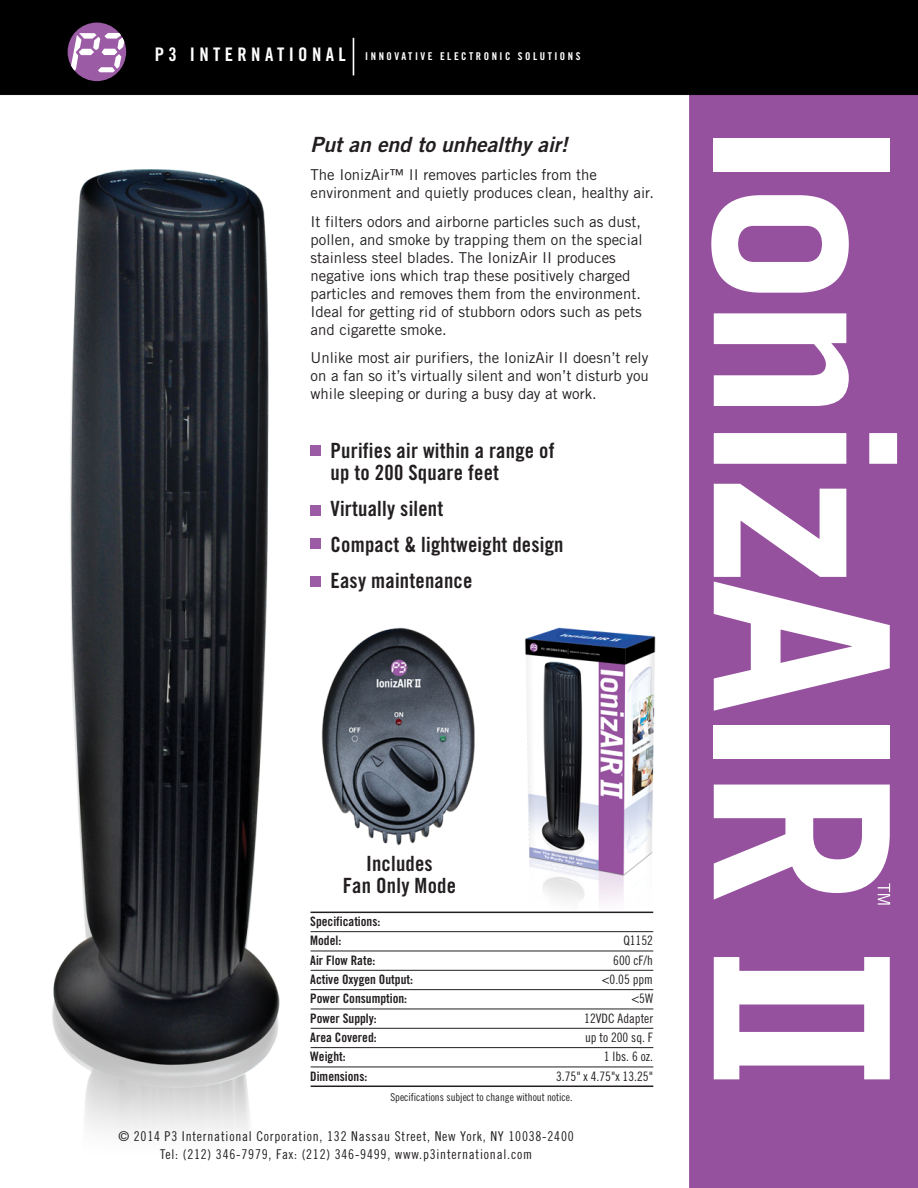
<style>
.page{position:relative;width:918px;height:1188px;background:#fff}
.page>*{position:absolute;margin:0;border:0;box-sizing:border-box;transform-origin:0 0}
.t1{font:21px/22.5px "Trade Gothic Bold Cond Twenty";letter-spacing:.01em;color:#231f20}
.t2{font:italic 21px "Trade Gothic Bold Two";color:#231f20}
.t3{font:15px/18px "Trade Gothic";color:#231f20}
.t4{font:13.5px/18px "Trade Gothic Cond Eighteen";letter-spacing:.055em;color:#231f20;text-align:center}
.t5{font:13.05px/19.4px "Trade Gothic Bold Cond Twenty";color:#231f20}
.t6{font:13.05px/19.4px "Trade Gothic Cond Eighteen";color:#231f20;text-align:right}
.t7{font:10.8px "Trade Gothic Bold Cond Twenty";letter-spacing:.235em;color:#fff}
.t8{font:10.8px "Trade Gothic Cond Eighteen";color:#231f20}
.s1{font-size:18.75px}
</style>
<div class="page">
<img style="left:0;top:0;width:918px;height:1188px">
<div style="left:68px;top:23px;width:58px;height:58px;background:#9b5ba5;border-radius:50%"></div>
<svg style="left:71px;top:33px;width:53px;height:39px"></svg>
<hr style="left:353px;top:38px;width:1px;height:37px;background:#fff">
<div style="left:311px;top:445px;width:10px;height:11px;background:#9b5ba5"></div>
<div style="left:311px;top:505px;width:10px;height:10px;background:#9b5ba5"></div>
<div style="left:311px;top:538px;width:10px;height:11px;background:#9b5ba5"></div>
<div style="left:311px;top:576px;width:10px;height:11px;background:#9b5ba5"></div>
<hr style="left:311px;top:912px;width:342px;height:1px;background:#231f20">
<hr style="left:311px;top:951px;width:342px;height:1px;background:#231f20">
<hr style="left:311px;top:931px;width:342px;height:1px;background:#231f20">
<hr style="left:311px;top:989px;width:342px;height:1px;background:#231f20">
<hr style="left:311px;top:970px;width:342px;height:1px;background:#231f20">
<hr style="left:311px;top:1009px;width:342px;height:1px;background:#231f20">
<hr style="left:311px;top:1028px;width:342px;height:1px;background:#231f20">
<hr style="left:311px;top:1047px;width:342px;height:1px;background:#231f20">
<hr style="left:311px;top:1067px;width:342px;height:1px;background:#231f20">
<hr style="left:311px;top:1086px;width:342px;height:1px;background:#231f20">
<div style="left:714px;top:138px;width:176px;height:34px;background:#fff"></div>
<svg style="left:711px;top:195px;width:138px;height:98px"></svg>
<svg style="left:714px;top:313px;width:135px;height:93px"></svg>
<svg style="left:714px;top:433px;width:183px;height:31px"></svg>
<svg style="left:714px;top:484px;width:176px;height:227px"></svg>
<div style="left:714px;top:725px;width:176px;height:33px;background:#fff"></div>
<svg style="left:714px;top:957px;width:176px;height:122px"></svg>
<svg style="left:714px;top:785px;width:176px;height:120px"></svg>
<p class="t7" style="left:155px;top:50px;width:427px"><span class="s1">P3 INTERNATIONAL</span> INNOVATIVE ELECTRONIC SOLUTIONS</p>
<h1 class="t2" style="left:311px;top:131px;width:259px">Put an end to unhealthy air!</h1>
<p class="t3" style="left:311px;top:166px;width:345px">The IonizAir™ II removes particles from the environment and quietly produces clean, healthy air.</p>
<p class="t3" style="left:311px;top:212px;width:334px">It filters odors and airborne particles such as dust, pollen, and smoke by trapping them on the special stainless steel blades. The IonizAir II produces negative ions which trap these positively charged particles and removes them from the environment.<br>Ideal for getting rid of stubborn odors such as pets and cigarette smoke.</p>
<p class="t3" style="left:311px;top:349px;width:340px;text-align:justify">Unlike most air purifiers, the IonizAir II doesn’t rely on a fan so it’s virtually silent and won’t disturb you while sleeping or during a busy day at work.</p>
<h1 class="t1" style="left:331px;top:439px;width:226px">Purifies air within a range of up to 200 Square feet</h1>
<h1 class="t1" style="left:331px;top:490px;width:235px;line-height:36px">Virtually silent<br>Compact &amp; lightweight design<br>Easy maintenance</h1>
<h1 class="t1" style="left:343px;top:852px;width:115px;text-align:center">Includes<br>Fan Only Mode</h1>
<p class="t5" style="left:310px;top:911px;width:104px">Specifications:<br>Model:<br>Air Flow Rate:<br>Active Oxygen Output:<br>Power Consumption:<br>Power Supply:<br>Area Covered:<br>Weight:<br>Dimensions:</p>
<p class="t6" style="left:556px;top:931px;width:98px">Q1152<br>600 cF/h<br>&lt;0.05 ppm<br>&lt;5W<br>12VDC Adapter<br>up to 200 sq. F<br>1 lbs. 6 oz.<br>3.75" x 4.75"x 13.25"</p>
<p class="t8" style="left:390px;top:1091px;width:184px">Specifications subject to change without notice.</p>
<p class="t4" style="left:118px;top:1127px;width:457px">© 2014 P3 International Corporation, 132 Nassau Street, New York, NY 10038-2400<br>Tel: (212) 346-7979, Fax: (212) 346-9499, www.p3international.com</p>
</div>
